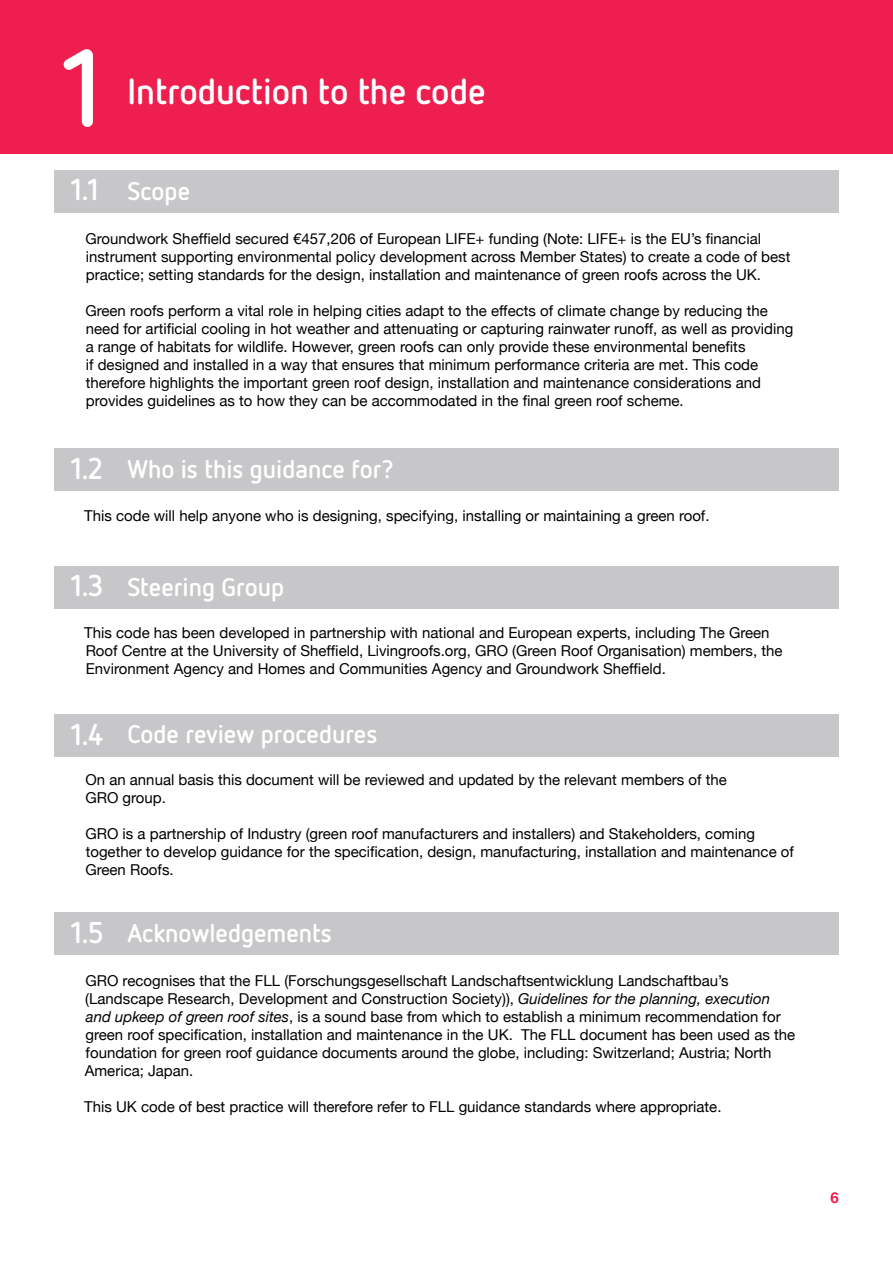
<style>
.page{position:relative;width:893px;height:1263px;background:#fff}
.page>*{position:absolute;margin:0;border:0;box-sizing:border-box;transform-origin:0 0}
.t1{font:700 108px "Netto OT";color:#fff}
.t2{font:700 36px "Netto OT";color:#fff}
.t3{font:700 30px "Netto OT";color:#fff}
.t4{font:700 25.5px "Netto OT";color:#fff}
.t5{font:15px/18px "Helvetica Neue";color:#000}
.t6{font:700 15px "Helvetica Neue";color:#ee1e4f}
.s1{font-size:30px}
.s2{font-style:italic}
</style>
<div class="page">
<div style="left:0;top:0;width:893px;height:153px;background:#ee1e4f"></div>
<div style="left:54px;top:170px;width:785px;height:43px;background:#c7c7c9"></div>
<div style="left:54px;top:448px;width:785px;height:43px;background:#c7c7c9"></div>
<div style="left:54px;top:566px;width:785px;height:43px;background:#c7c7c9"></div>
<div style="left:54px;top:714px;width:785px;height:43px;background:#c7c7c9"></div>
<div style="left:54px;top:913px;width:785px;height:42px;background:#c7c7c9"></div>
<h1 class="t1" style="left:62px;top:20px;width:43px">1</h1>
<h3 class="t3" style="left:71px;top:171px;width:30px">1.1</h3>
<h2 class="t2" style="left:128px;top:69px;width:360px">Introduction to the code</h2>
<h3 class="t4" style="left:128px;top:175px;width:64px">Scope</h3>
<p class="t5" style="left:85px;top:229px;width:707px">Groundwork Sheffield secured €457,206 of European LIFE+ funding (Note: LIFE+ is the EU’s financial instrument supporting environmental policy development across Member States) to create a code of best practice; setting standards for the design, installation and maintenance of green roofs across the UK.</p>
<p class="t5" style="left:85px;top:301px;width:710px">Green roofs perform a vital role in helping cities adapt to the effects of climate change by reducing the need for artificial cooling in hot weather and attenuating or capturing rainwater runoff, as well as providing a range of habitats for wildlife. However, green roofs can only provide these environmental benefits<br>if designed and installed in a way that ensures that minimum performance criteria are met. This code therefore highlights the important green roof design, installation and maintenance considerations and provides guidelines as to how they can be accommodated in the final green roof scheme.</p>
<h3 class="t3" style="left:71px;top:449px;width:34px">1.2</h3>
<h3 class="t4" style="left:128px;top:453px;width:268px">Who is this guidance for?</h3>
<p class="t5" style="left:84px;top:506px;width:627px">This code will help anyone who is designing, specifying, installing or maintaining a green roof.</p>
<h3 class="t3" style="left:71px;top:567px;width:34px">1.3</h3>
<h3 class="t4" style="left:128px;top:571px;width:158px">Steering Group</h3>
<p class="t5" style="left:84px;top:624px;width:700px">This code has been developed in partnership with national and European experts, including The Green<br>Roof Centre at the University of Sheffield, Livingroofs.org, GRO (Green Roof Organisation) members, the<br>Environment Agency and Homes and Communities Agency and Groundwork Sheffield.</p>
<h3 class="t3" style="left:71px;top:715px;width:34px">1.4</h3>
<h3 class="t4" style="left:128px;top:718px;width:251px">Code review procedures</h3>
<p class="t5" style="left:85px;top:771px;width:643px">On an annual basis this document will be reviewed and updated by the relevant members of the<br>GRO group.</p>
<p class="t5" style="left:85px;top:825px;width:710px">GRO is a partnership of Industry (green roof manufacturers and installers) and Stakeholders, coming together to develop guidance for the specification, design, manufacturing, installation and maintenance of<br>Green Roofs.</p>
<h3 class="t4" style="left:71px;top:917px;width:263px"><span class="s1">1.5</span> Acknowledgements</h3>
<p class="t5" style="left:85px;top:972px;width:712px">GRO recognises that the FLL (Forschungsgesellschaft Landschaftsentwicklung Landschaftbau’s (Landscape Research, Development and Construction Society)), <span class="s2">Guidelines for the planning, execution and upkeep of green roof sites</span>, is a sound base from which to establish a minimum recommendation for green roof specification, installation and maintenance in the UK. The FLL document has been used as the foundation for green roof guidance documents around the globe, including: Switzerland; Austria; North America; Japan.</p>
<p class="t5" style="left:84px;top:1098px;width:639px">This UK code of best practice will therefore refer to FLL guidance standards where appropriate.</p>
<p class="t6" style="left:831px;top:1188px;width:10px">6</p>
</div>
